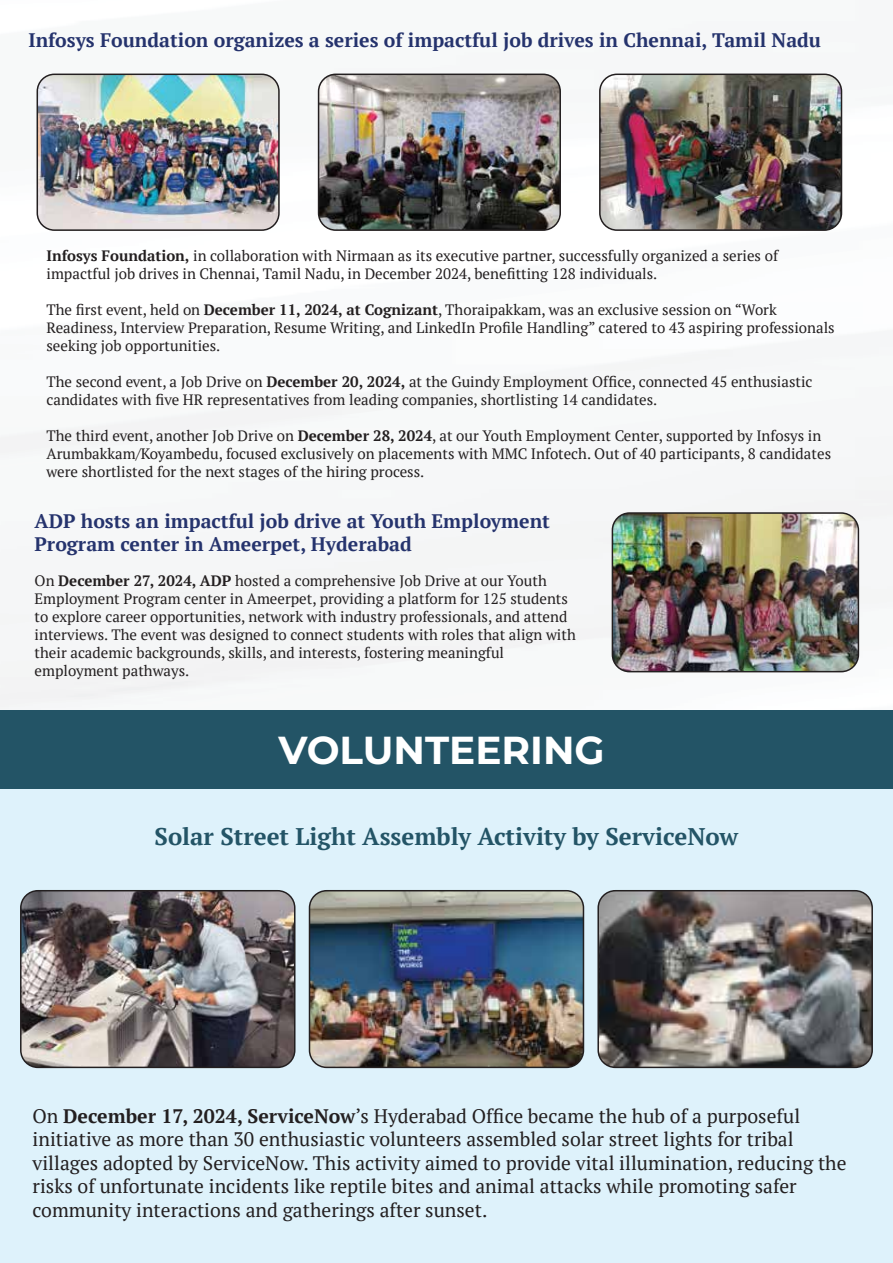
<style>
.page{position:relative;width:893px;height:1263px;background:#fff}
.page>*{position:absolute;margin:0;border:0;box-sizing:border-box;transform-origin:0 0}
.t1{font:700 39px "Montserrat";color:#fff}
.t2{font:700 24px "PT Serif";color:#235466}
.t3{font:19.5px/23.4px "PT Serif";color:#231f20}
.t4{font:700 19.5px/23.4px "PT Serif";color:#25336d}
.t5{font:15px/18px "PT Serif";color:#231f20}
.s1{font-weight:700}
</style>
<div class="page">
<img style="left:612px;top:513px;width:246px;height:159px">
<div style="left:612px;top:512px;width:247px;height:160px;border:2px solid #231f20;border-radius:17px"></div>
<img style="left:37px;top:74px;width:242px;height:156px">
<div style="left:37px;top:74px;width:243px;height:157px;border:2px solid #231f20;border-radius:17px"></div>
<img style="left:319px;top:74px;width:241px;height:154px">
<div style="left:318px;top:74px;width:243px;height:157px;border:2px solid #231f20;border-radius:17px"></div>
<img style="left:600px;top:74px;width:241px;height:156px">
<div style="left:599px;top:74px;width:243px;height:157px;border:2px solid #231f20;border-radius:17px"></div>
<div style="left:0;top:789px;width:893px;height:473px;background:#def2fb"></div>
<img style="left:23px;top:891px;width:272px;height:176px">
<div style="left:20px;top:890px;width:275px;height:178px;border:2px solid #231f20;border-radius:17px"></div>
<img style="left:309px;top:891px;width:274px;height:176px">
<div style="left:309px;top:890px;width:275px;height:178px;border:2px solid #231f20;border-radius:17px"></div>
<img style="left:600px;top:893px;width:270px;height:174px">
<div style="left:597px;top:890px;width:276px;height:178px;border:2px solid #231f20;border-radius:17px"></div>
<div style="left:0;top:710px;width:893px;height:79px;background:#235466"></div>
<h3 class="t4" style="left:29px;top:28px;width:794px">Infosys Foundation organizes a series of impactful job drives in Chennai, Tamil Nadu</h3>
<p class="t5" style="left:46px;top:247px;width:733px"><span class="s1">Infosys Foundation,</span> in collaboration with Nirmaan as its executive partner, successfully organized a series of impactful job drives in Chennai, Tamil Nadu, in December 2024, benefitting 128 individuals.</p>
<p class="t5" style="left:46px;top:301px;width:790px">The first event, held on <span class="s1">December 11, 2024, at Cognizant</span>, Thoraipakkam, was an exclusive session on “Work<br>Readiness, Interview Preparation, Resume Writing, and LinkedIn Profile Handling” catered to 43 aspiring professionals seeking job opportunities.</p>
<p class="t5" style="left:46px;top:373px;width:768px">The second event, a Job Drive on <span class="s1">December 20, 2024,</span> at the Guindy Employment Office, connected 45 enthusiastic candidates with five HR representatives from leading companies, shortlisting 14 candidates.</p>
<p class="t5" style="left:46px;top:427px;width:786px">The third event, another Job Drive on <span class="s1">December 28, 2024</span>, at our Youth Employment Center, supported by Infosys in<br>Arumbakkam/Koyambedu, focused exclusively on placements with MMC Infotech. Out of 40 participants, 8 candidates were shortlisted for the next stages of the hiring process.</p>
<h3 class="t4" style="left:35px;top:509px;width:517px">ADP hosts an impactful job drive at Youth Employment<br>Program center in Ameerpet, Hyderabad</h3>
<p class="t5" style="left:35px;top:571px;width:543px">On <span class="s1">December 27, 2024, ADP</span> hosted a comprehensive Job Drive at our Youth Employment Program center in Ameerpet, providing a platform for 125 students to explore career opportunities, network with industry professionals, and attend interviews. The event was designed to connect students with roles that align with their academic backgrounds, skills, and interests, fostering meaningful employment pathways.</p>
<h1 class="t1" style="left:279px;top:725px;width:328px">VOLUNTEERING</h1>
<h2 class="t2" style="left:155px;top:821px;width:585px">Solar Street Light Assembly Activity by ServiceNow</h2>
<p class="t3" style="left:33px;top:1104px;width:815px">On <span class="s1">December 17, 2024, ServiceNow</span>’s Hyderabad Office became the hub of a purposeful initiative as more than 30 enthusiastic volunteers assembled solar street lights for tribal villages adopted by ServiceNow. This activity aimed to provide vital illumination, reducing the risks of unfortunate incidents like reptile bites and animal attacks while promoting safer community interactions and gatherings after sunset.</p>
</div>
